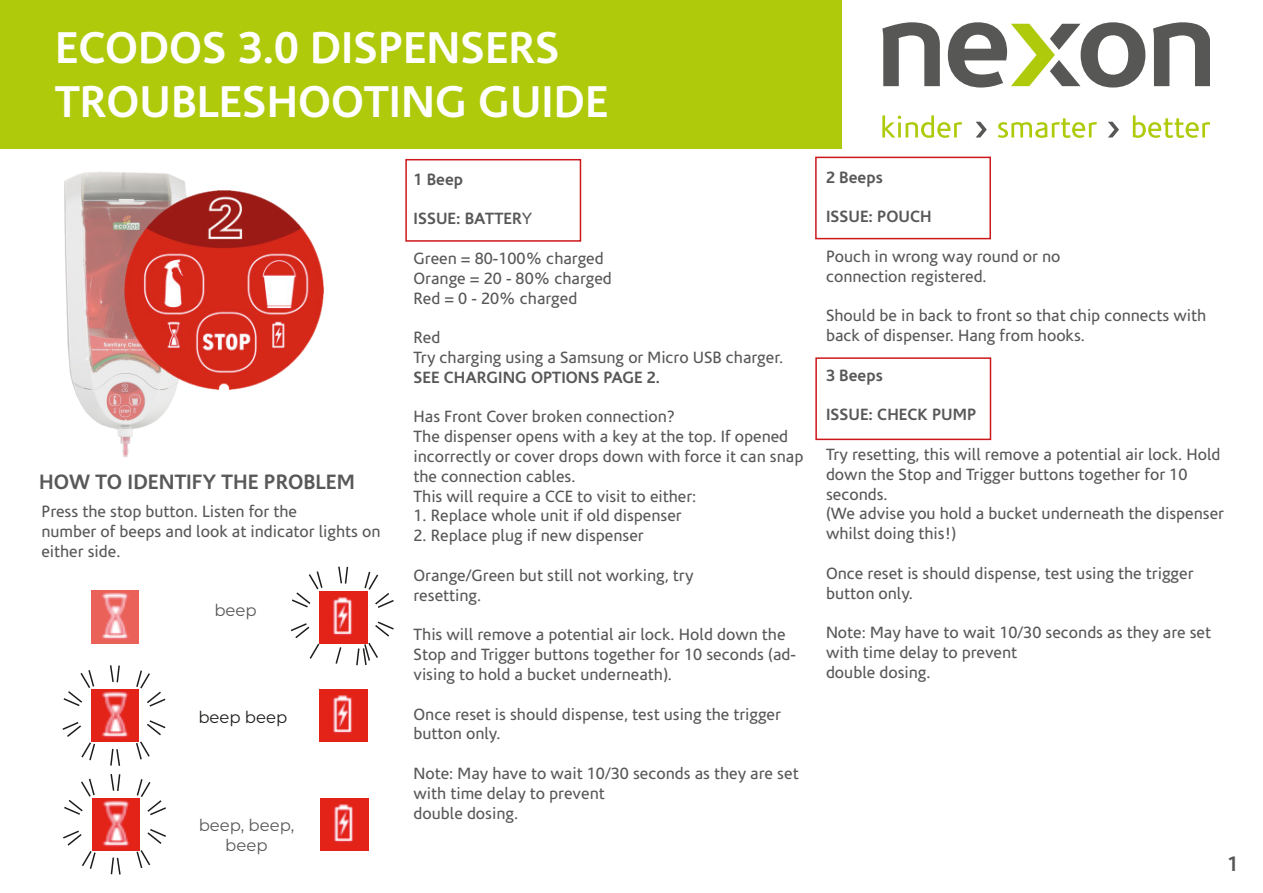
<style>
.page{position:relative;width:1263px;height:893px;background:#fff}
.page>*{position:absolute;margin:0;border:0;box-sizing:border-box;transform-origin:0 0}
.t1{font:700 45px "Corisande";color:#fff}
.t2{font:700 21px "Corisande";color:#585858}
.t3{font:700 21px "Corisande";color:#575756}
.t4{font:16.5px/19.8px "Corisande";color:#585858}
.t5{font:700 16.5px "Corisande";color:#585858}
.t6{font:16.5px/19.8px "Montserrat";color:#585858;text-align:center}
.t7{font:16.5px "Montserrat";color:#1d1d1b}
.s1{font-weight:400}
</style>
<div class="page">
<div style="left:0;top:0;width:842px;height:148px;background:#afca0b"></div>
<svg style="left:1153px;top:22px;width:57px;height:64px"></svg>
<svg style="left:882px;top:22px;width:58px;height:64px"></svg>
<svg style="left:948px;top:22px;width:197px;height:66px"></svg>
<svg style="left:882px;top:115px;width:80px;height:23px"></svg>
<svg style="left:998px;top:118px;width:99px;height:20px"></svg>
<svg style="left:1133px;top:115px;width:77px;height:23px"></svg>
<svg style="left:976px;top:122px;width:11px;height:16px"></svg>
<svg style="left:1108px;top:122px;width:11px;height:16px"></svg>
<img style="left:64px;top:171px;width:122px;height:287px">
<img style="left:125px;top:191px;width:199px;height:199px">
<img style="left:92px;top:798px;width:48px;height:52px">
<img style="left:320px;top:798px;width:48px;height:52px">
<svg style="left:136px;top:779px;width:30px;height:38px"></svg>
<svg style="left:135px;top:828px;width:31px;height:40px"></svg>
<svg style="left:63px;top:829px;width:34px;height:40px"></svg>
<svg style="left:64px;top:778px;width:32px;height:38px"></svg>
<svg style="left:110px;top:857px;width:11px;height:18px"></svg>
<img style="left:91px;top:689px;width:48px;height:52px">
<img style="left:319px;top:689px;width:48px;height:52px">
<svg style="left:135px;top:670px;width:31px;height:38px"></svg>
<svg style="left:135px;top:719px;width:31px;height:41px"></svg>
<svg style="left:62px;top:721px;width:34px;height:40px"></svg>
<svg style="left:63px;top:670px;width:32px;height:37px"></svg>
<svg style="left:110px;top:748px;width:11px;height:43px"></svg>
<svg style="left:110px;top:665px;width:10px;height:18px"></svg>
<svg style="left:335px;top:647px;width:7px;height:17px"></svg>
<img style="left:91px;top:591px;width:48px;height:52px">
<img style="left:319px;top:591px;width:48px;height:52px">
<svg style="left:363px;top:571px;width:31px;height:38px"></svg>
<svg style="left:355px;top:620px;width:39px;height:46px"></svg>
<svg style="left:291px;top:622px;width:30px;height:37px"></svg>
<svg style="left:292px;top:571px;width:32px;height:38px"></svg>
<svg style="left:338px;top:566px;width:11px;height:18px"></svg>
<div style="left:405px;top:159px;width:176px;height:83px;border:2px solid #cd171a"></div>
<div style="left:815px;top:157px;width:176px;height:82px;border:2px solid #cd171a"></div>
<div style="left:815px;top:357px;width:176px;height:83px;border:2px solid #cd171a"></div>
<p class="t1" style="left:55px;top:22px;width:506px">ECODOS 3.0 DISPENSERS</p>
<p class="t1" style="left:55px;top:76px;width:555px">TROUBLESHOOTING GUIDE</p>
<p class="t2" style="left:39px;top:470px;width:317px">HOW TO IDENTIFY THE PROBLEM</p>
<p class="t4" style="left:41px;top:502px;width:257px">Press the stop button. Listen for the</p>
<p class="t4" style="left:41px;top:522px;width:341px">number of beeps and look at indicator lights on either side.</p>
<p class="t6" style="left:214px;top:599px;width:44px">beep</p>
<p class="t7" style="left:198px;top:705px;width:90px">beep beep</p>
<p class="t6" style="left:199px;top:814px;width:97px">beep, beep, beep</p>
<p class="t5" style="left:413px;top:170px;width:51px">1 Beep</p>
<p class="t5" style="left:413px;top:209px;width:120px">ISSUE: BATTER<span class="s1">Y</span></p>
<p class="t4" style="left:413px;top:249px;width:192px">Green = 80-100% charged</p>
<p class="t4" style="left:413px;top:269px;width:200px">Orange = 20 - 80% charged</p>
<p class="t4" style="left:413px;top:288px;width:165px">Red = 0 - 20% charged</p>
<p class="t4" style="left:413px;top:328px;width:28px">Red</p>
<p class="t4" style="left:413px;top:348px;width:371px">Try charging using a Samsung or Micro USB charger.</p>
<p class="t5" style="left:413px;top:368px;width:248px">SEE CHARGING OPTIONS PAGE 2.</p>
<p class="t4" style="left:413px;top:407px;width:263px">Has Front Cover broken connection?</p>
<p class="t4" style="left:413px;top:427px;width:391px">The dispenser opens with a key at the top. If opened incorrectly or cover drops down with force it can snap the connection cables.</p>
<p class="t4" style="left:413px;top:486px;width:284px">This will require a CCE to visit to either:</p>
<p class="t4" style="left:413px;top:506px;width:270px">1. Replace whole unit if old dispenser</p>
<p class="t4" style="left:413px;top:526px;width:232px">2. Replace plug if new dispenser</p>
<p class="t4" style="left:413px;top:566px;width:281px">Orange/Green but still not working, try</p>
<p class="t4" style="left:413px;top:585px;width:69px">resetting.</p>
<p class="t4" style="left:413px;top:625px;width:384px">This will remove a potential air lock. Hold down the<br>Stop and Trigger buttons together for 10 seconds (ad&shy;vising to hold a bucket underneath).</p>
<p class="t4" style="left:413px;top:704px;width:369px">Once reset is should dispense, test using the trigger button only.</p>
<p class="t4" style="left:413px;top:764px;width:387px">Note: May have to wait 10/30 seconds as they are set with time delay to prevent</p>
<p class="t4" style="left:413px;top:803px;width:106px">double dosing.</p>
<p class="t5" style="left:826px;top:168px;width:58px">2 Beeps</p>
<p class="t5" style="left:826px;top:207px;width:107px">ISSUE: POUCH</p>
<p class="t4" style="left:826px;top:247px;width:236px">Pouch in wrong way round or no</p>
<p class="t4" style="left:826px;top:267px;width:162px">connection registered.</p>
<p class="t4" style="left:826px;top:306px;width:382px">Should be in back to front so that chip connects with back of dispenser. Hang from hooks.</p>
<p class="t5" style="left:826px;top:366px;width:58px">3 Beeps</p>
<p class="t5" style="left:826px;top:405px;width:152px">ISSUE: CHECK PUMP</p>
<p class="t4" style="left:826px;top:445px;width:396px">Try resetting, this will remove a potential air lock. Hold down the Stop and Trigger buttons together for 10 seconds.</p>
<p class="t4" style="left:826px;top:504px;width:399px">(We advise you hold a bucket underneath the dispenser whilst doing this!)</p>
<p class="t4" style="left:826px;top:564px;width:369px">Once reset is should dispense, test using the trigger button only.</p>
<p class="t4" style="left:826px;top:623px;width:387px">Note: May have to wait 10/30 seconds as they are set with time delay to prevent</p>
<p class="t4" style="left:826px;top:663px;width:106px">double dosing.</p>
<p class="t3" style="left:1227px;top:852px;width:13px">1</p>
</div>
